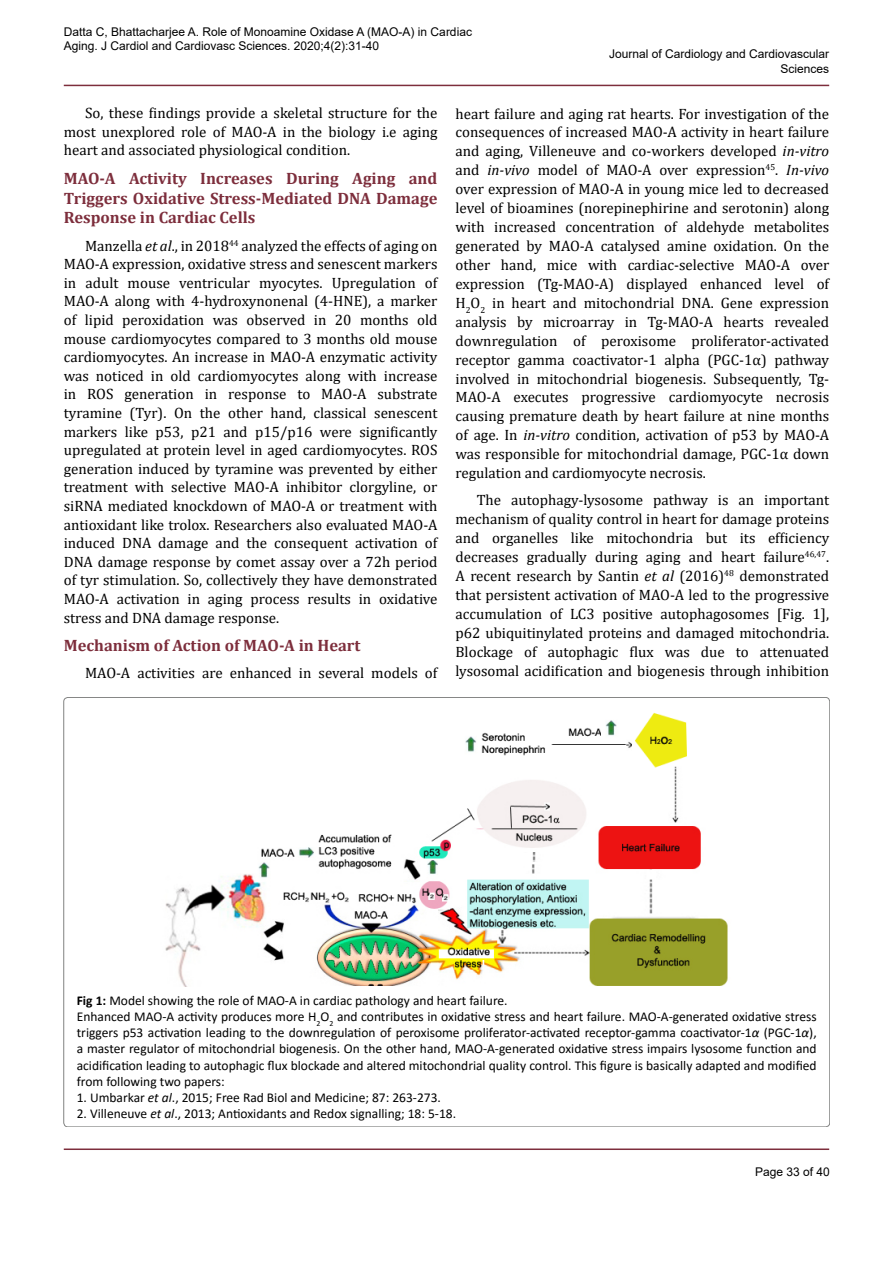
<style>
.page{position:relative;width:893px;height:1263px;background:#fff}
.page>*{position:absolute;margin:0;border:0;box-sizing:border-box;transform-origin:0 0}
.t1{font:700 16.5px/19.8px "Cambria";color:#7d2e3c;text-align:justify}
.t2{font:15px/18.9px "Cambria";color:#000;text-align:justify}
.t3{font:13.5px/16.2px "Calibri";color:#000}
.t4{font:12px/14.4px "Arial";color:#000}
.s1{font-style:italic}
.s2{font-weight:700}
</style>
<div class="page">
<hr style="left:64px;top:1148px;width:765px;height:2px;background:#7d2e3c">
<hr style="left:64px;top:85px;width:765px;height:1px;background:#7d2e3c">
<img style="left:165px;top:713px;width:563px;height:273px">
<p class="t4" style="left:64px;top:24px;width:410px">Datta C, Bhattacharjee A. Role of Monoamine Oxidase A (MAO-A) in Cardiac<br>Aging. J Cardiol and Cardiovasc Sciences. 2020;4(2):31-40</p>
<p class="t4" style="left:609px;top:47px;width:222px;text-align:right">Journal of Cardiology and Cardiovascular<br>Sciences</p>
<p class="t2" style="left:64px;top:103px;width:375px;text-indent:21px">So, these findings provide a skeletal structure for the most unexplored role of MAO-A in the biology i.e aging heart and associated physiological condition.</p>
<p class="t1" style="left:64px;top:168px;width:375px">MAO-A Activity Increases During Aging and Triggers Oxidative Stress-Mediated DNA Damage Response in Cardiac Cells</p>
<p class="t2" style="left:64px;top:236px;width:375px;text-indent:21px">Manzella <span class="s1">et al</span>., in 2018<sup>44</sup> analyzed the effects of aging on MAO-A expression, oxidative stress and senescent markers in adult mouse ventricular myocytes. Upregulation of MAO-A along with 4-hydroxynonenal (4-HNE), a marker of lipid peroxidation was observed in 20 months old mouse cardiomyocytes compared to 3 months old mouse cardiomyocytes. An increase in MAO-A enzymatic activity was noticed in old cardiomyocytes along with increase in ROS generation in response to MAO-A substrate tyramine (Tyr). On the other hand, classical senescent markers like p53, p21 and p15/p16 were significantly upregulated at protein level in aged cardiomyocytes. ROS generation induced by tyramine was prevented by either treatment with selective MAO-A inhibitor clorgyline, or siRNA mediated knockdown of MAO-A or treatment with antioxidant like trolox. Researchers also evaluated MAO-A induced DNA damage and the consequent activation of DNA damage response by comet assay over a 72h period of tyr stimulation. So, collectively they have demonstrated MAO-A activation in aging process results in oxidative stress and DNA damage response.</p>
<p class="t1" style="left:64px;top:635px;width:298px">Mechanism of Action of MAO-A in Heart</p>
<p class="t2" style="left:85px;top:663px;width:354px">MAO-A activities are enhanced in several models of</p>
<p class="t2" style="left:455px;top:104px;width:375px">heart failure and aging rat hearts. For investigation of the consequences of increased MAO-A activity in heart failure and aging, Villeneuve and co-workers developed <span class="s1">in-vitro </span>and <span class="s1">in-vivo</span> model of MAO-A over expression<sup>45</sup>. <span class="s1">In-vivo </span>over expression of MAO-A in young mice led to decreased level of bioamines (norepinephirine and serotonin) along with increased concentration of aldehyde metabolites generated by MAO-A catalysed amine oxidation. On the other hand, mice with cardiac-selective MAO-A over expression (Tg-MAO-A) displayed enhanced level of H<sub>2</sub>O<sub>2</sub> in heart and mitochondrial DNA. Gene expression analysis by microarray in Tg-MAO-A hearts revealed downregulation of peroxisome proliferator-activated receptor gamma coactivator-1 alpha (PGC-1α) pathway involved in mitochondrial biogenesis. Subsequently, Tg-MAO-A executes progressive cardiomyocyte necrosis causing premature death by heart failure at nine months of age. In <span class="s1">in-vitro</span> condition, activation of p53 by MAO-A was responsible for mitochondrial damage, PGC-1α down regulation and cardiomyocyte necrosis.</p>
<p class="t2" style="left:455px;top:491px;width:375px;text-indent:21px">The autophagy-lysosome pathway is an important mechanism of quality control in heart for damage proteins and organelles like mitochondria but its efficiency decreases gradually during aging and heart failure<sup>46,47</sup>.<br>A recent research by Santin <span class="s1">et al</span> (2016)<sup>48</sup> demonstrated that persistent activation of MAO-A led to the progressive accumulation of LC3 positive autophagosomes [Fig. 1], p62 ubiquitinylated proteins and damaged mitochondria.<br>Blockage of autophagic flux was due to attenuated lysosomal acidification and biogenesis through inhibition</p>
<p class="t3" style="left:77px;top:992px;width:741px"><span class="s2">Fig 1:</span> Model showing the role of MAO-A in cardiac pathology and heart failure.<br>Enhanced MAO-A activity produces more H<sub>2</sub>O<sub>2</sub> and contributes in oxidative stress and heart failure. MAO-A-generated oxidative stress triggers p53 activation leading to the downregulation of peroxisome proliferator-activated receptor-gamma coactivator-1<span class="s1">α</span> (PGC-1<span class="s1">α</span>), a master regulator of mitochondrial biogenesis. On the other hand, MAO-A-generated oxidative stress impairs lysosome function and acidification leading to autophagic flux blockade and altered mitochondrial quality control. This figure is basically adapted and modified from following two papers:</p>
<p class="t3" style="left:77px;top:1089px;width:366px">1. Umbarkar <span class="s1">et al</span>., 2015; Free Rad Biol and Medicine; 87: 263-273.</p>
<p class="t3" style="left:77px;top:1105px;width:381px">2. Villeneuve <span class="s1">et al</span>., 2013; Antioxidants and Redox signalling; 18: 5-18.</p>
<p class="t4" style="left:755px;top:1165px;width:76px">Page 33 of 40</p>
</div>
